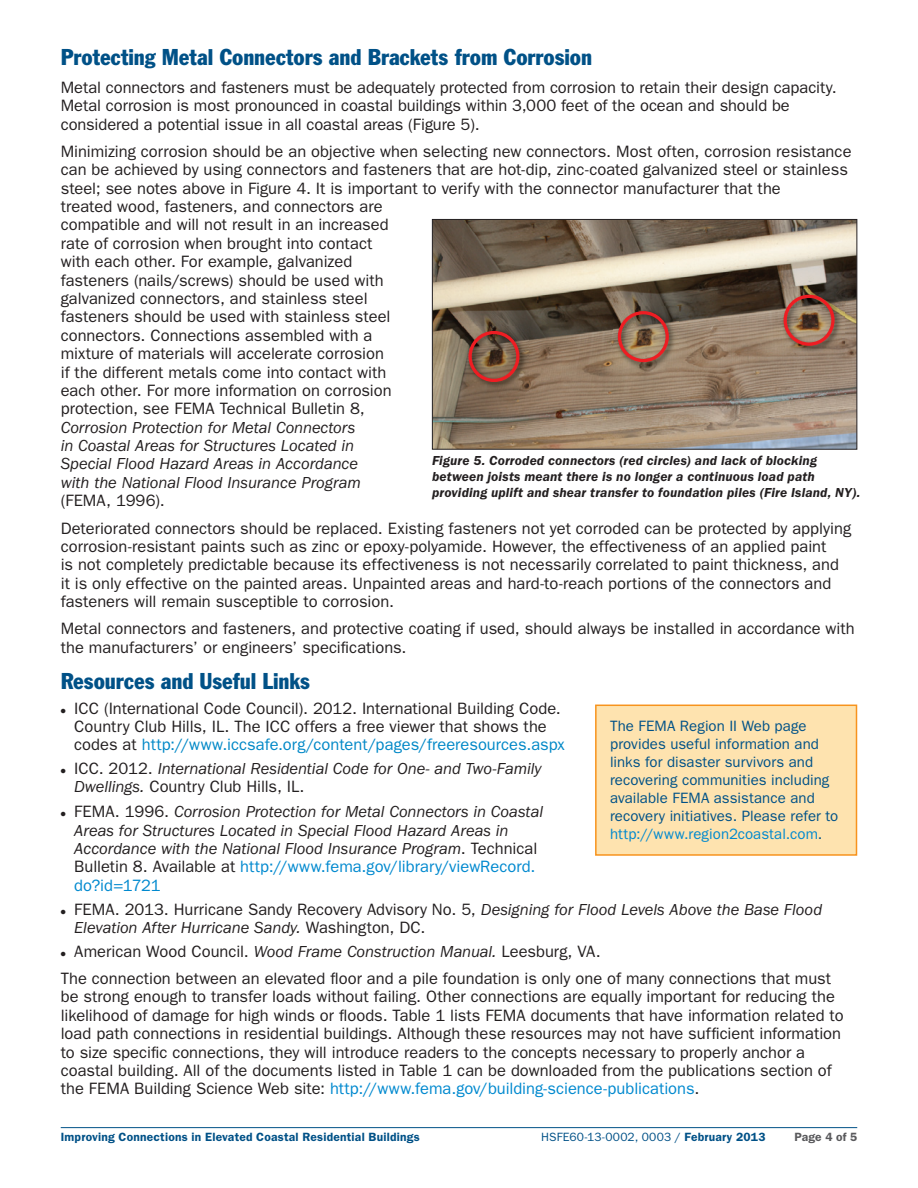
<style>
.page{position:relative;width:918px;height:1188px;background:#fff}
.page>*{position:absolute;margin:0;border:0;box-sizing:border-box;transform-origin:0 0}
.head1{font:condensed 22.5px "Franklin Gothic BT";letter-spacing:-.005em;color:#005187}
.body{font:16.5px/18.5px "ITC Franklin Gothic Std";color:#231f20}
.t1{font:italic 16.5px/18.5px "ITC Franklin Gothic Std";letter-spacing:-.005em;color:#231f20}
.Body_Sidebar{font:15px/18px "ITC Franklin Gothic Std";letter-spacing:.005em;color:#005187}
.t2{font:italic 600 13.5px/15.8px "ITC Franklin Gothic Std";letter-spacing:.01em;color:#231f20}
.t3{font:600 12px "ITC Franklin Gothic Std";letter-spacing:.02em;color:#005187}
.t4{font:12px "ITC Franklin Gothic Std";letter-spacing:.015em;color:#005187}
.t5{font:600 12px "ITC Franklin Gothic Std";letter-spacing:.01em;color:#5a5a5d}
.s1{font-style:italic}
.s2{font-family:"Commercial Pi BT";font-size:9px}
.s3{color:#0088c7}
.s4{font-family:"Commercial Pi BT";font-style:normal;font-size:9px}
.s5{font-style:normal}
.s6{font-style:normal;color:#0089cf}
.s7{color:#0089cf}
.s8{font-weight:600}
</style>
<div class="page">
<hr style="left:61px;top:1127px;width:796px;height:1px;background:#005187">
<img style="left:434px;top:221px;width:421px;height:227px">
<img style="left:464px;top:326px;width:65px;height:65px">
<div style="left:468px;top:331px;width:52px;height:51px;border:3px solid #ee1d23;border-radius:50%"></div>
<img style="left:613px;top:306px;width:65px;height:66px">
<div style="left:618px;top:311px;width:51px;height:51px;border:3px solid #ee1d23;border-radius:50%"></div>
<img style="left:779px;top:290px;width:65px;height:65px">
<div style="left:784px;top:295px;width:51px;height:51px;border:3px solid #ee1d23;border-radius:50%"></div>
<div style="left:432px;top:219px;width:425px;height:231px;border:1px solid #231f20"></div>
<div style="left:596px;top:705px;width:260px;height:150px;background:#fee3af"></div>
<div style="left:595px;top:705px;width:262px;height:151px;border:2px solid #f7931d"></div>
<p class="head1" style="left:61px;top:43px;width:533px">Protecting Metal Connectors and Brackets from Corrosion</p>
<p class="body" style="left:61px;top:78px;width:778px">Metal connectors and fasteners must be adequately protected from corrosion to retain their design capacity.<br>Metal corrosion is most pronounced in coastal buildings within 3,000 feet of the ocean and should be considered a potential issue in all coastal areas (Figure 5).</p>
<p class="body" style="left:61px;top:142px;width:792px">Minimizing corrosion should be an objective when selecting new connectors. Most often, corrosion resistance can be achieved by using connectors and fasteners that are hot-dip, zinc-coated galvanized steel or stainless steel; see notes above in Figure 4. It is important to verify with the connector manufacturer that the<br>treated wood, fasteners, and connectors are<br>compatible and will not result in an increased<br>rate of corrosion when brought into contact<br>with each other. For example, galvanized<br>fasteners (nails/screws) should be used with<br>galvanized connectors, and stainless steel<br>fasteners should be used with stainless steel<br>connectors. Connections assembled with a<br>mixture of materials will accelerate corrosion<br>if the different metals come into contact with<br>each other. For more information on corrosion<br>protection, see FEMA Technical Bulletin 8,<br><span class="s1">Corrosion Protection for Metal Connectors<br>in Coastal Areas for Structures Located in<br>Special Flood Hazard Areas in Accordance<br>with the National Flood Insurance Program<br></span>(FEMA, 1996).</p>
<p class="body" style="left:61px;top:519px;width:792px">Deteriorated connectors should be replaced. Existing fasteners not yet corroded can be protected by applying corrosion-resistant paints such as zinc or epoxy-polyamide. However, the effectiveness of an applied paint<br>is not completely predictable because its effectiveness is not necessarily correlated to paint thickness, and it is only effective on the painted areas. Unpainted areas and hard-to-reach portions of the connectors and fasteners will remain susceptible to corrosion.</p>
<p class="body" style="left:61px;top:620px;width:796px">Metal connectors and fasteners, and protective coating if used, should always be installed in accordance with the manufacturers’ or engineers’ specifications.</p>
<p class="head1" style="left:61px;top:666px;width:251px">Resources and Useful Links</p>
<p class="body" style="left:74px;top:699px;width:492px;text-indent:-14px"><span class="s2">"</span> ICC (International Code Council). 2012. International Building Code.<br>Country Club Hills, IL. The ICC offers a free viewer that shows the codes at <span class="s3">http://www.iccsafe.org/content/pages/freeresources.aspx</span></p>
<p class="t1" style="left:74px;top:760px;width:469px;text-indent:-14px"><span class="s4">"</span> <span class="s5">ICC. 2012.</span> International Residential Code for One- and Two-Family<br>Dwellings. <span class="s5">Country Club Hills, IL.</span></p>
<p class="t1" style="left:74px;top:803px;width:470px;text-indent:-14px"><span class="s4">"</span> <span class="s5">FEMA. 1996.</span> Corrosion Protection for Metal Connectors in Coastal Areas for Structures Located in Special Flood Hazard Areas in Accordance with the National Flood Insurance Program<span class="s5">. Technical Bulletin 8. Available at</span> <span class="s6">http://www.fema.gov/library/viewRecord. do?id=1721</span></p>
<p class="t1" style="left:74px;top:900px;width:749px;text-indent:-14px"><span class="s4">"</span> <span class="s5">FEMA. 2013. Hurricane Sandy Recovery Advisory No. 5,</span> Designing for Flood Levels Above the Base Flood<br>Elevation After Hurricane Sandy. <span class="s5">Washington, DC.</span></p>
<p class="body" style="left:61px;top:942px;width:541px"><span class="s2">"</span> American Wood Council. <span class="s1">Wood Frame Construction Manual.</span> Leesburg, VA.</p>
<p class="body" style="left:61px;top:969px;width:784px">The connection between an elevated floor and a pile foundation is only one of many connections that must be strong enough to transfer loads without failing. Other connections are equally important for reducing the likelihood of damage for high winds or floods. Table 1 lists FEMA documents that have information related to load path connections in residential buildings. Although these resources may not have sufficient information to size specific connections, they will introduce readers to the concepts necessary to properly anchor a coastal building. All of the documents listed in Table 1 can be downloaded from the publications section of the FEMA Building Science Web site: <span class="s7">http://www.fema.gov/building-science-publications</span>.</p>
<p class="t2" style="left:432px;top:453px;width:430px">Figure 5. Corroded connectors (red circles) and lack of blocking between joists meant there is no longer a continuous load path providing uplift and shear transfer to foundation piles (Fire Island, NY).</p>
<p class="Body_Sidebar" style="left:610px;top:717px;width:230px">The FEMA Region II Web page provides useful information and links for disaster survivors and recovering communities including available FEMA assistance and recovery initiatives. Please refer to <span class="s7">http://www.region2coastal.com</span>.</p>
<p class="t3" style="left:61px;top:1130px;width:360px">Improving Connections in Elevated Coastal Residential Buildings</p>
<p class="t4" style="left:541px;top:1130px;width:226px">HSFE60-13-0002, 0003 / <span class="s8">February 2013</span></p>
<p class="t5" style="left:794px;top:1130px;width:64px">Page 4 of 5</p>
</div>
